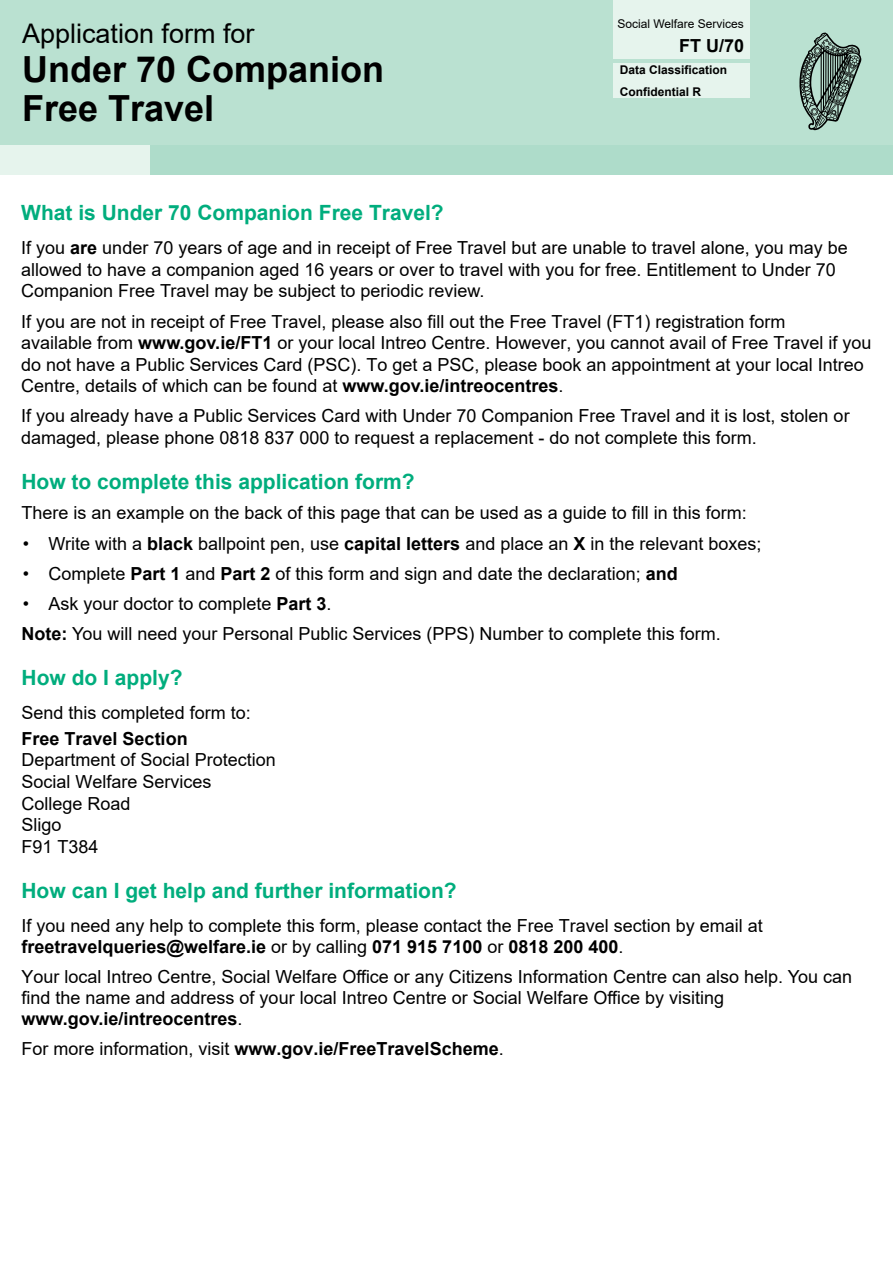
<style>
.page{position:relative;width:893px;height:1263px;background:#fff}
.page>*{position:absolute;margin:0;border:0;box-sizing:border-box;transform-origin:0 0}
.t1{font:700 36px/39px "Arial";color:#000}
.t2{font:27px "Arial";color:#000}
.t3{font:700 21px "Arial";color:#00ad7d}
.t4{font:18px/21.6px "Arial";color:#000}
.t5{font:700 18px "Arial";color:#000}
.t6{font:700 12px/21.6px "Arial";color:#000}
.t7{font:12px "Arial";color:#000}
.s1{font-weight:700}
.s2{font-weight:400}
</style>
<div class="page">
<div style="left:0;top:0;width:893px;height:145px;background:#bae1d1"></div>
<div style="left:137px;top:145px;width:756px;height:30px;background:#aedcca"></div>
<div style="left:0;top:145px;width:150px;height:30px;background:#e6f4ed"></div>
<div style="left:613px;top:63px;width:137px;height:34px;background:#e6f4ed"></div>
<div style="left:613px;top:0;width:137px;height:58px;background:#e6f4ed"></div>
<svg style="left:799px;top:33px;width:62px;height:97px"></svg>
<p class="t7" style="left:617px;top:20px;width:128px">Social Welfare Services</p>
<h2 class="t2" style="left:22px;top:24px;width:234px">Application form for</h2>
<h1 class="t1" style="left:22px;top:54px;width:364px">Under 70 Companion<br>Free Travel</h1>
<p class="t6" style="left:620px;top:60px;width:109px">Data Classification<br>Confidential R</p>
<p class="t5" style="left:679px;top:39px;width:67px">FT U/70</p>
<p class="t3" style="left:21px;top:205px;width:424px">What is Under 70 Companion Free Travel?</p>
<p class="t4" style="left:21px;top:239px;width:828px">If you <span class="s1">are</span> under 70 years of age and in receipt of Free Travel but are unable to travel alone, you may be allowed to have a companion aged 16 years or over to travel with you for free. Entitlement to Under 70<br>Companion Free Travel may be subject to periodic review.</p>
<p class="t4" style="left:21px;top:312px;width:852px">If you are not in receipt of Free Travel, please also fill out the Free Travel (FT1) registration form<br>available from <span class="s1">www.gov.ie/FT1</span> or your local Intreo Centre. However, you cannot avail of Free Travel if you do not have a Public Services Card (PSC). To get a PSC, please book an appointment at your local Intreo Centre, details of which can be found at <span class="s1">www.gov.ie/intreocentres</span>.</p>
<p class="t4" style="left:21px;top:407px;width:830px">If you already have a Public Services Card with Under 70 Companion Free Travel and it is lost, stolen or damaged, please phone 0818 837 000 to request a replacement - do not complete this form.</p>
<p class="t3" style="left:21px;top:474px;width:395px">How to complete this application form?</p>
<p class="t4" style="left:21px;top:502px;width:727px">There is an example on the back of this page that can be used as a guide to fill in this form:</p>
<p class="t4" style="left:23px;top:534px;width:740px">• Write with a <span class="s1">black</span> ballpoint pen, use <span class="s1">capital letters</span> and place an <span class="s1">X</span> in the relevant boxes;</p>
<p class="t4" style="left:23px;top:564px;width:656px">• Complete <span class="s1">Part 1</span> and <span class="s1">Part 2</span> of this form and sign and date the declaration; <span class="s1">and</span></p>
<p class="t4" style="left:21px;top:590px;width:701px;line-height:30.2px">• Ask your doctor to complete <span class="s1">Part 3</span>.<br><span class="s1">Note:</span> You will need your Personal Public Services (PPS) Number to complete this form.</p>
<p class="t3" style="left:22px;top:670px;width:163px">How do I apply?</p>
<p class="t4" style="left:22px;top:702px;width:231px">Send this completed form to:</p>
<p class="t5" style="left:22px;top:732px;width:168px">Free Travel Section</p>
<p class="t4" style="left:22px;top:751px;width:256px">Department of Social Protection<br>Social Welfare Services<br>College Road<br>Sligo<br>F91 T384</p>
<p class="t3" style="left:21px;top:883px;width:437px">How can I get help and further information?</p>
<p class="t4" style="left:21px;top:916px;width:743px">If you need any help to complete this form, please contact the Free Travel section by email at <span class="s1">freetravelqueries@welfare.ie</span> or by calling <span class="s1">071 915 7100</span> or <span class="s1">0818 200 400</span>.</p>
<p class="t4" style="left:21px;top:966px;width:832px;line-height:21px">Your local Intreo Centre, Social Welfare Office or any Citizens Information Centre can also help. You can find the name and address of your local Intreo Centre or Social Welfare Office by visiting <span class="s1">www.gov.ie/intreocentres</span>.</p>
<p class="t5" style="left:21px;top:1042px;width:484px"><span class="s2">For more information, visit</span> www.gov.ie/FreeTravelScheme<span class="s2">.</span></p>
</div>
